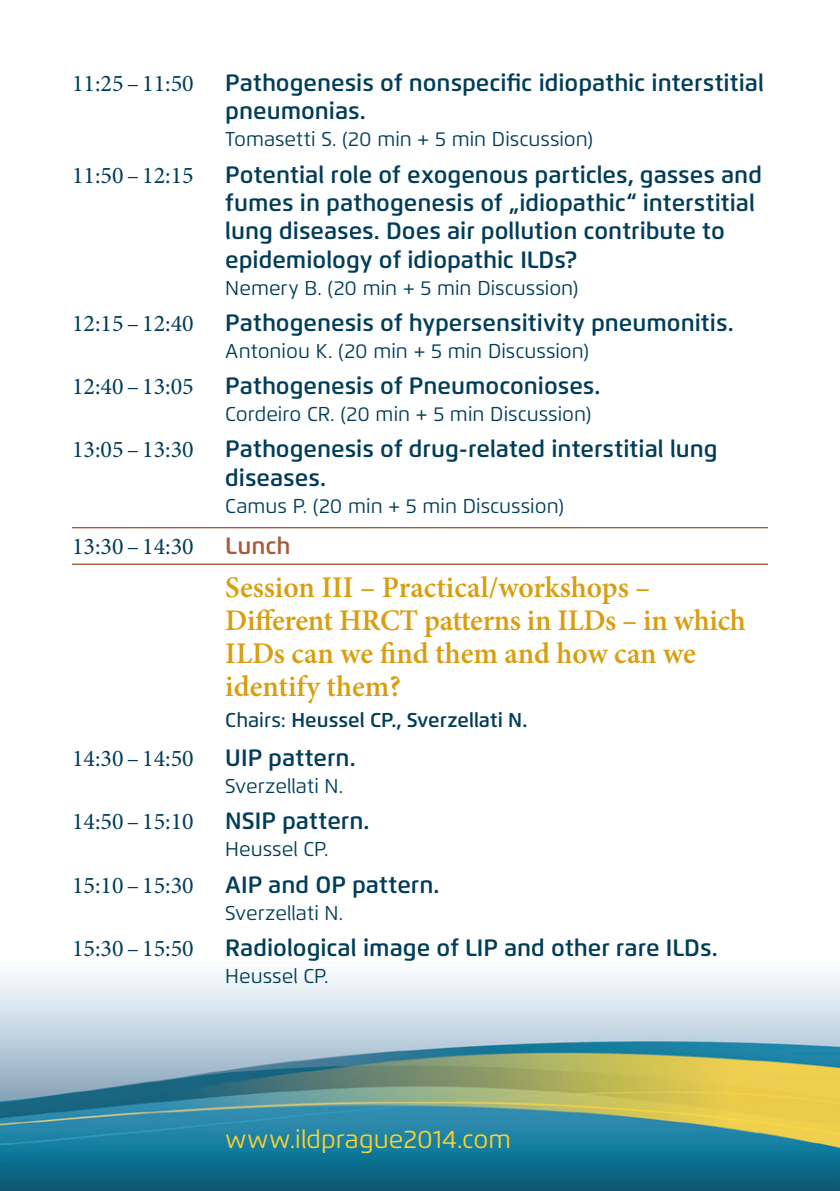
<style>
.page{position:relative;width:840px;height:1191px;background:#fff}
.page>*{position:absolute;margin:0;border:0;box-sizing:border-box;transform-origin:0 0}
._1_Titul_Session{font:600 30px/33px "Minion Pro";letter-spacing:-.005em;color:#d89e0e}
.t1{font:25.2px "Flexo";color:#ffd22c}
._1_Čas{font:24px "Minion Pro";color:#003d59}
._1_Čas-2{font:600 23.6px/28.4px "Flexo";color:#003d59}
._1_Čas-3{font:600 23.6px "Flexo";color:#a85b3a}
._1_Jména{font:20px "Flexo";color:#003d59}
._1_Chairs_-_Jména_Bo{font:600 20px "Flexo";color:#003d59}
.s1{font-weight:500}
</style>
<div class="page">
<img style="left:0;top:527px;width:839px;height:664px">
<hr style="left:72px;top:527px;width:695px;height:1px;background:#a85b3a">
<hr style="left:72px;top:563px;width:695px;height:2px;background:#a85b3a">
<p class="_1_Čas" style="left:72px;top:67px;width:123px">11:25–11:50</p>
<p class="_1_Čas-2" style="left:225px;top:68px;width:540px">Pathogenesis of nonspecific idiopathic interstitial pneumonias.</p>
<p class="_1_Jména" style="left:225px;top:127px;width:369px">Tomasetti S. (20 min + 5 min Discussion)</p>
<p class="_1_Čas" style="left:72px;top:159px;width:123px">11:50–12:15</p>
<p class="_1_Čas-2" style="left:225px;top:160px;width:538px">Potential role of exogenous particles, gasses and fumes in pathogenesis of „idiopathic“ interstitial lung diseases. Does air pollution contribute to epidemiology of idiopathic ILDs?</p>
<p class="_1_Jména" style="left:225px;top:275px;width:354px">Nemery B. (20 min + 5 min Discussion)</p>
<p class="_1_Čas" style="left:72px;top:307px;width:123px">12:15–12:40</p>
<p class="_1_Čas-2" style="left:225px;top:308px;width:509px">Pathogenesis of hypersensitivity pneumonitis.</p>
<p class="_1_Jména" style="left:225px;top:339px;width:365px">Antoniou K. (20 min + 5 min Discussion)</p>
<p class="_1_Čas" style="left:72px;top:370px;width:123px">12:40–13:05</p>
<p class="_1_Čas-2" style="left:225px;top:371px;width:376px">Pathogenesis of Pneumoconioses.</p>
<p class="_1_Jména" style="left:225px;top:402px;width:367px">Cordeiro CR. (20 min + 5 min Discussion)</p>
<p class="_1_Čas" style="left:72px;top:433px;width:123px">13:05–13:30</p>
<p class="_1_Čas-2" style="left:225px;top:434px;width:493px">Pathogenesis of drug-related interstitial lung diseases.</p>
<p class="_1_Jména" style="left:225px;top:493px;width:340px">Camus P. (20 min + 5 min Discussion)</p>
<p class="_1_Čas" style="left:72px;top:531px;width:123px">13:30–14:30</p>
<p class="_1_Čas-3" style="left:225px;top:532px;width:66px">Lunch</p>
<p class="_1_Titul_Session" style="left:225px;top:571px;width:521px">Session III – Practical/workshops –<br>Different HRCT patterns in ILDs – in which<br>ILDs can we find them and how can we identify them?</p>
<p class="_1_Chairs_-_Jména_Bo" style="left:225px;top:708px;width:303px"><span class="s1">Chairs:</span> Heussel CP., Sverzellati N.</p>
<p class="_1_Čas" style="left:72px;top:742px;width:123px">14:30–14:50</p>
<p class="_1_Čas-2" style="left:225px;top:743px;width:132px">UIP pattern.</p>
<p class="_1_Jména" style="left:225px;top:774px;width:119px">Sverzellati N.</p>
<p class="_1_Čas" style="left:72px;top:805px;width:123px">14:50–15:10</p>
<p class="_1_Čas-2" style="left:225px;top:806px;width:146px">NSIP pattern.</p>
<p class="_1_Jména" style="left:225px;top:837px;width:105px">Heussel CP.</p>
<p class="_1_Čas" style="left:72px;top:868px;width:123px">15:10–15:30</p>
<p class="_1_Čas-2" style="left:225px;top:870px;width:216px">AIP and OP pattern.</p>
<p class="_1_Jména" style="left:225px;top:900px;width:119px">Sverzellati N.</p>
<p class="_1_Čas" style="left:72px;top:932px;width:123px">15:30–15:50</p>
<p class="_1_Čas-2" style="left:225px;top:933px;width:493px">Radiological image of LIP and other rare ILDs.</p>
<p class="_1_Jména" style="left:225px;top:963px;width:105px">Heussel CP.</p>
<p class="t1" style="left:225px;top:1124px;width:287px">www.ildprague2014.com</p>
</div>
